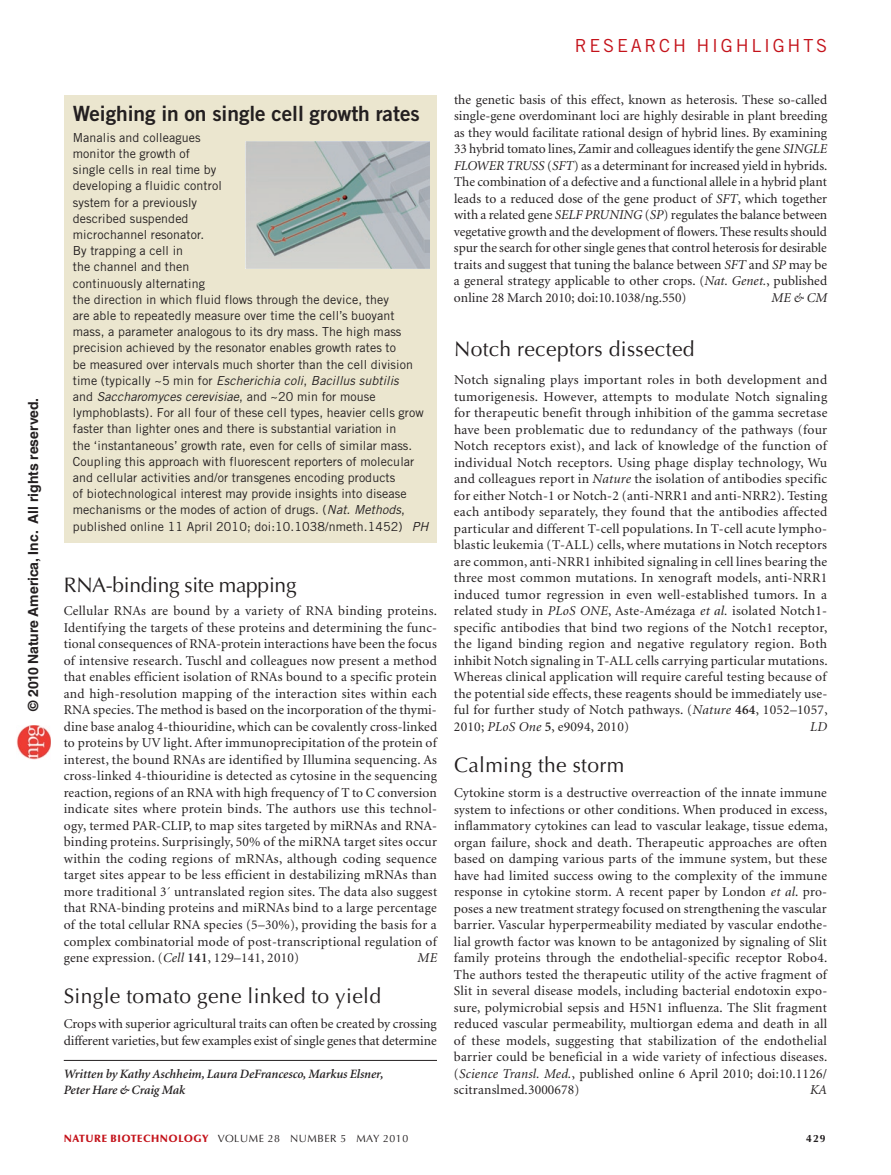
<style>
.page{position:relative;width:891px;height:1175px;background:#fff}
.page>*{position:absolute;margin:0;border:0;box-sizing:border-box;transform-origin:0 0}
.t1{font:21px "Optima";letter-spacing:.015em;color:#231f20}
.t2{font:21px "Trade Gothic Bold Two";letter-spacing:-.005em;color:#231f20}
.t3{font:21px "Optima";letter-spacing:-.015em;color:#231f20}
.t4{font:18px "Trade Gothic";letter-spacing:.15em;color:#c4121a}
.t5{font:700 13.95px "Helvetica LT Std";color:#231f20}
.t6{font:13.5px/16.5px "Minion";letter-spacing:.005em;color:#231f20;text-align:justify}
.t7{font:italic 13.5px "Minion";color:#231f20}
.t8{font:italic 600 12.75px/16.5px "Minion";letter-spacing:-.005em;color:#231f20}
.t9{font:12.45px/16.2px "Trade Gothic";letter-spacing:.005em;color:#231f20}
.t10{font:10.5px "Optima";letter-spacing:.05em;color:#231f20}
.t11{font:700 10.5px "Optima";color:#231f20}
.s1{font-style:italic}
.s2{font-weight:600}
.s3{font-weight:900;color:#c4121a}
</style>
<div class="page">
<div style="left:64px;top:96px;width:373px;height:447px;background:#ebe6cf"></div>
<img style="left:246px;top:142px;width:183px;height:126px">
<hr style="left:64px;top:1060px;width:373px;height:1px;background:#231f20">
<img style="left:17px;top:725px;width:33px;height:34px">
<p class="t5" style="left:25px;top:711px;width:315px;rotate:-90deg">© 2010 Nature America, Inc. All rights reserved.</p>
<h2 class="t4" style="left:575px;top:35px;width:254px">researc h highlights</h2>
<h1 class="t2" style="left:73px;top:101px;width:348px">Weighing in on single cell growth rates</h1>
<p class="t9" style="left:73px;top:129px;width:357px">Manalis and colleagues<br>monitor the growth of<br>single cells in real time by<br>developing a fluidic control<br>system for a previously<br>described suspended<br>microchannel resonator.<br>By trapping a cell in<br>the channel and then<br>continuously alternating<br>the direction in which fluid flows through the device, they<br>are able to repeatedly measure over time the cell’s buoyant mass, a parameter analogous to its dry mass. The high mass precision achieved by the resonator enables growth rates to<br>be measured over intervals much shorter than the cell division time (typically ~5 min for <span class="s1">Escherichia coli</span>, <span class="s1">Bacillus subtilis<br></span>and <span class="s1">Saccharomyces cerevisiae</span>, and ~20 min for mouse lymphoblasts). For all four of these cell types, heavier cells grow faster than lighter ones and there is substantial variation in<br>the ‘instantaneous’ growth rate, even for cells of similar mass.<br>Coupling this approach with fluorescent reporters of molecular and cellular activities and/or transgenes encoding products<br>of biotechnological interest may provide insights into disease mechanisms or the modes of action of drugs. (<span class="s1">Nat. Methods</span>, published online 11 April 2010; doi:10.1038/nmeth.1452) <span class="s1">PH</span></p>
<h1 class="t3" style="left:64px;top:572px;width:234px">RNA-binding site mapping</h1>
<p class="t6" style="left:64px;top:603px;width:375px">Cellular RNAs are bound by a variety of RNA binding proteins.<br>Identifying the targets of these proteins and determining the func&shy;tional consequences of RNA-protein interactions have been the focus of intensive research. Tuschl and colleagues now present a method that enables efficient isolation of RNAs bound to a specific protein and high-resolution mapping of the interaction sites within each RNA species. The method is based on the incorporation of the thymi&shy;dine base analog 4-thiouridine, which can be covalently cross-linked to proteins by UV light. After immunoprecipitation of the protein of interest, the bound RNAs are identified by Illumina sequencing. As cross-linked 4-thiouridine is detected as cytosine in the sequencing reaction, regions of an RNA with high frequency of T to C conversion indicate sites where protein binds. The authors use this technol&shy;ogy, termed PAR-CLIP, to map sites targeted by miRNAs and RNA&shy;binding proteins. Surprisingly, 50% of the miRNA target sites occur within the coding regions of mRNAs, although coding sequence target sites appear to be less efficient in destabilizing mRNAs than more traditional 3´ untranslated region sites. The data also suggest that RNA-binding proteins and miRNAs bind to a large percentage of the total cellular RNA species (5–30%), providing the basis for a complex combinatorial mode of post-transcriptional regulation of gene expression. (<span class="s1">Cell</span> <span class="s2">141</span>, 129–141, 2010)</p>
<p class="t7" style="left:418px;top:951px;width:21px">ME</p>
<h1 class="t1" style="left:64px;top:983px;width:319px">Single tomato gene linked to yield</h1>
<p class="t6" style="left:64px;top:1016px;width:375px">Crops with superior agricultural traits can often be created by crossing different varieties, but few examples exist of single genes that determine</p>
<p class="t8" style="left:64px;top:1065px;width:321px">Written by Kathy Aschheim, Laura DeFrancesco, Markus Elsner,<br>Peter Hare &amp; Craig Mak</p>
<p class="t6" style="left:454px;top:92px;width:375px">the genetic basis of this effect, known as heterosis. These so-called single-gene overdominant loci are highly desirable in plant breeding as they would facilitate rational design of hybrid lines. By examining 33 hybrid tomato lines, Zamir and colleagues identify the gene <span class="s1">SINGLE FLOWER TRUSS</span> (<span class="s1">SFT</span>) as a determinant for increased yield in hybrids.<br>The combination of a defective and a functional allele in a hybrid plant leads to a reduced dose of the gene product of <span class="s1">SFT</span>, which together with a related gene <span class="s1">SELF PRUNING</span> (<span class="s1">SP</span>) regulates the balance between vegetative growth and the development of flowers. These results should spur the search for other single genes that control heterosis for desirable traits and suggest that tuning the balance between <span class="s1">SFT</span> and <span class="s1">SP</span> may be a general strategy applicable to other crops. (<span class="s1">Nat. Genet.</span>, published online 28 March 2010; doi:10.1038/ng.550)</p>
<p class="t7" style="left:772px;top:291px;width:57px">ME &amp; CM</p>
<h1 class="t1" style="left:454px;top:336px;width:242px">N otch receptors dissected</h1>
<p class="t6" style="left:454px;top:372px;width:375px">Notch signaling plays important roles in both development and tumorigenesis. However, attempts to modulate Notch signaling for therapeutic benefit through inhibition of the gamma secretase have been problematic due to redundancy of the pathways (four Notch receptors exist), and lack of knowledge of the function of individual Notch receptors. Using phage display technology, Wu and colleagues report in <span class="s1">Nature</span> the isolation of antibodies specific for either Notch-1 or Notch-2 (anti-NRR1 and anti-NRR2). Testing each antibody separately, they found that the antibodies affected particular and different T-cell populations. In T-cell acute lympho&shy;blastic leukemia (T-ALL) cells, where mutations in Notch receptors are common, anti-NRR1 inhibited signaling in cell lines bearing the three most common mutations. In xenograft models, anti-NRR1 induced tumor regression in even well-established tumors. In a related study in <span class="s1">PLoS ONE</span>, Aste-Amézaga <span class="s1">et al.</span> isolated Notch1- specific antibodies that bind two regions of the Notch1 receptor, the ligand binding region and negative regulatory region. Both inhibit Notch signaling in T-ALL cells carrying particular mutations.<br>Whereas clinical application will require careful testing because of the potential side effects, these reagents should be immediately use&shy;ful for further study of Notch pathways. (<span class="s1">Nature</span> <span class="s2">464</span>, 1052–1057, 2010; <span class="s1">PLoS One</span> <span class="s2">5</span>, e9094, 2010)</p>
<p class="t7" style="left:810px;top:720px;width:19px">LD</p>
<h1 class="t1" style="left:454px;top:752px;width:172px">Calming the storm</h1>
<p class="t6" style="left:454px;top:785px;width:375px">Cytokine storm is a destructive overreaction of the innate immune system to infections or other conditions. When produced in excess, inflammatory cytokines can lead to vascular leakage, tissue edema, organ failure, shock and death. Therapeutic approaches are often based on damping various parts of the immune system, but these have had limited success owing to the complexity of the immune response in cytokine storm. A recent paper by London <span class="s1">et al</span>. pro&shy;poses a new treatment strategy focused on strengthening the vascular barrier. Vascular hyperpermeability mediated by vascular endothe&shy;lial growth factor was known to be antagonized by signaling of Slit family proteins through the endothelial-specific receptor Robo4.<br>The authors tested the therapeutic utility of the active fragment of Slit in several disease models, including bacterial endotoxin expo&shy;sure, polymicrobial sepsis and H5N1 influenza. The Slit fragment reduced vascular permeability, multiorgan edema and death in all of these models, suggesting that stabilization of the endothelial barrier could be beneficial in a wide variety of infectious diseases. (<span class="s1">Science Transl. Med.</span>, published online 6 April 2010; doi:10.1126/ scitranslmed.3000678)</p>
<p class="t7" style="left:810px;top:1083px;width:19px">KA</p>
<p class="t10" style="left:64px;top:1132px;width:346px"><span class="s3">NATURE BIOTECHNOLOGY</span> volume 28 number 5 MAY 2010</p>
<p class="t11" style="left:806px;top:1132px;width:21px">429</p>
</div>
